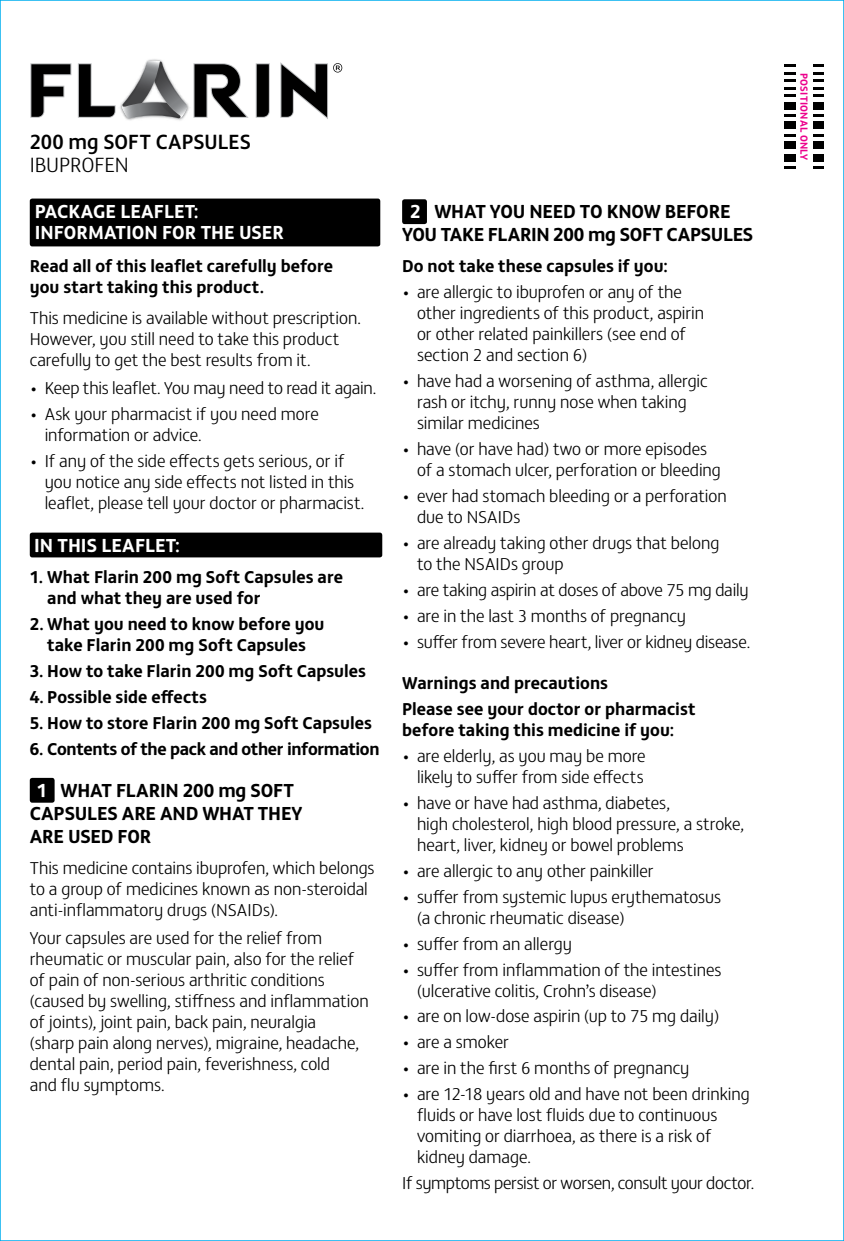
<style>
.page{position:relative;width:844px;height:1241px;background:#fff}
.page>*{position:absolute;margin:0;border:0;box-sizing:border-box;transform-origin:0 0}
.t1{font:500 21px "FS Matthew";color:#000}
.t2{font:300 21px "FS Matthew";letter-spacing:-.005em;color:#000}
.t3{font:700 19.25px/22.8px "FS Matthew";letter-spacing:-.01em;color:#000}
.t4{font:700 19.25px/21px "FS Matthew";color:#fff}
.t5{font:300 17.5px/21px "FS Matthew";color:#000}
.t6{font:700 17.5px/21px "FS Matthew";color:#000}
.t7{font:300 17.5px "FS Matthew";letter-spacing:-.02em;color:#000}
.t8{font:700 17.5px "FS Matthew";letter-spacing:-.02em;color:#000}
.t9{font:700 10.5px "FS Matthew";letter-spacing:.025em;color:#ec008c}
.s1{font-size:15.75px}
.s2{color:#fff}
</style>
<div class="page">
<div style="left:30px;top:532px;width:352px;height:25px;background:#000;border-radius:2px"></div>
<div style="left:30px;top:198px;width:350px;height:48px;background:#000;border-radius:2px"></div>
<div style="left:402px;top:199px;width:25px;height:25px;background:#000;border-radius:2px"></div>
<div style="left:784px;top:154px;width:39px;height:7px;background:#000"></div>
<div style="left:784px;top:141px;width:39px;height:8px;background:#000"></div>
<hr style="left:784px;top:94px;width:39px;height:3px;background:#000">
<hr style="left:784px;top:134px;width:39px;height:2px;background:#000">
<hr style="left:784px;top:72px;width:39px;height:2px;background:#000">
<hr style="left:784px;top:114px;width:39px;height:3px;background:#000">
<hr style="left:784px;top:79px;width:39px;height:3px;background:#000">
<div style="left:784px;top:122px;width:39px;height:7px;background:#000"></div>
<hr style="left:784px;top:87px;width:39px;height:2px;background:#000">
<hr style="left:784px;top:166px;width:39px;height:3px;background:#000">
<div style="left:784px;top:102px;width:39px;height:7px;background:#000"></div>
<hr style="left:784px;top:65px;width:39px;height:2px;background:#000">
<div style="left:795px;top:62px;width:17px;height:109px;background:#fff"></div>
<div style="left:30px;top:777px;width:25px;height:25px;background:#000;border-radius:2px"></div>
<img style="left:120px;top:59px;width:63px;height:62px">
<svg style="left:30px;top:63px;width:41px;height:55px"></svg>
<svg style="left:256px;top:63px;width:14px;height:55px"></svg>
<svg style="left:78px;top:63px;width:38px;height:55px"></svg>
<svg style="left:122px;top:61px;width:126px;height:58px"></svg>
<svg style="left:280px;top:62px;width:62px;height:57px"></svg>
<p class="t1" style="left:30px;top:125px;width:222px">200 mg SOFT CAPSULES</p>
<p class="t2" style="left:30px;top:149px;width:101px">IBUPROFEN</p>
<p class="t4" style="left:35px;top:199px;width:251px">PACKAGE LEAFLET:<br>INFORMATION FOR THE USER</p>
<p class="t6" style="left:30px;top:253px;width:305px">Read all of this leaflet carefully before you start taking this product.</p>
<p class="t5" style="left:30px;top:306px;width:333px">This medicine is available without prescription.<br>However, you still need to take this product carefully to get the best results from it.</p>
<p class="t5" style="left:30px;top:376px;width:348px"><span class="s1">•</span> Keep this leaflet. You may need to read it again.</p>
<p class="t5" style="left:45px;top:402px;width:275px;text-indent:-15px"><span class="s1">•</span> Ask your pharmacist if you need more information or advice.</p>
<p class="t5" style="left:45px;top:449px;width:321px;text-indent:-15px"><span class="s1">•</span> If any of the side effects gets serious, or if you notice any side effects not listed in this leaflet, please tell your doctor or pharmacist.</p>
<p class="t4" style="left:34px;top:533px;width:147px">IN THIS LEAFLET:</p>
<p class="t6" style="left:47px;top:564px;width:297px;text-indent:-18px">1. What Flarin 200 mg Soft Capsules are and what they are used for</p>
<p class="t6" style="left:30px;top:611px;width:296px;text-align:center">2. What you need to know before you take Flarin 200 mg Soft Capsules</p>
<p class="t6" style="left:30px;top:658px;width:338px">3. How to take Flarin 200 mg Soft Capsules</p>
<p class="t6" style="left:30px;top:684px;width:179px">4. Possible side effects</p>
<p class="t6" style="left:30px;top:710px;width:343px">5. How to store Flarin 200 mg Soft Capsules</p>
<p class="t8" style="left:30px;top:734px;width:351px">6. Contents of the pack and other information</p>
<p class="t3" style="left:30px;top:777px;width:274px;text-indent:7px"><span class="s2">1</span> WHAT FLARIN 200 mg SOFT<br>CAPSULES ARE AND WHAT THEY<br>ARE USED FOR</p>
<p class="t5" style="left:30px;top:856px;width:346px">This medicine contains ibuprofen, which belongs to a group of medicines known as non-steroidal anti-inflammatory drugs (NSAIDs).</p>
<p class="t5" style="left:30px;top:926px;width:340px">Your capsules are used for the relief from rheumatic or muscular pain, also for the relief of pain of non-serious arthritic conditions (caused by swelling, stiffness and inflammation of joints), joint pain, back pain, neuralgia<br>(sharp pain along nerves), migraine, headache, dental pain, period pain, feverishness, cold<br>and flu symptoms.</p>
<p class="t3" style="left:402px;top:198px;width:352px;text-indent:8px"><span class="s2">2</span> WHAT YOU NEED TO KNOW BEFORE<br>YOU TAKE FLARIN 200 mg SOFT CAPSULES</p>
<p class="t6" style="left:402px;top:253px;width:267px">Do not take these capsules if you:</p>
<p class="t5" style="left:417px;top:280px;width:288px;text-indent:-15px"><span class="s1">•</span> are allergic to ibuprofen or any of the other ingredients of this product, aspirin or other related painkillers (see end of section 2 and section 6)</p>
<p class="t5" style="left:417px;top:369px;width:292px;text-indent:-15px"><span class="s1">•</span> have had a worsening of asthma, allergic rash or itchy, runny nose when taking similar medicines</p>
<p class="t5" style="left:417px;top:437px;width:305px;text-indent:-15px"><span class="s1">•</span> have (or have had) two or more episodes of a stomach ulcer, perforation or bleeding</p>
<p class="t5" style="left:417px;top:484px;width:311px;text-indent:-15px"><span class="s1">•</span> ever had stomach bleeding or a perforation due to NSAIDs</p>
<p class="t5" style="left:417px;top:531px;width:304px;text-indent:-15px"><span class="s1">•</span> are already taking other drugs that belong to the NSAIDs group</p>
<p class="t5" style="left:402px;top:578px;width:348px"><span class="s1">•</span> are taking aspirin at doses of above 75 mg daily</p>
<p class="t5" style="left:402px;top:604px;width:285px"><span class="s1">•</span> are in the last 3 months of pregnancy</p>
<p class="t5" style="left:402px;top:630px;width:349px"><span class="s1">•</span> suffer from severe heart, liver or kidney disease.</p>
<p class="t6" style="left:402px;top:668px;width:295px;line-height:25.9px">Warnings and precautions<br>Please see your doctor or pharmacist</p>
<p class="t6" style="left:402px;top:717px;width:273px">before taking this medicine if you:</p>
<p class="t5" style="left:402px;top:743px;width:245px;text-align:right"><span class="s1">•</span> are elderly, as you may be more likely to suffer from side effects</p>
<p class="t5" style="left:417px;top:790px;width:328px;text-indent:-15px"><span class="s1">•</span> have or have had asthma, diabetes,<br>high cholesterol, high blood pressure, a stroke, heart, liver, kidney or bowel problems</p>
<p class="t5" style="left:402px;top:858px;width:253px"><span class="s1">•</span> are allergic to any other painkiller</p>
<p class="t5" style="left:417px;top:884px;width:305px;text-indent:-15px"><span class="s1">•</span> suffer from systemic lupus erythematosus (a chronic rheumatic disease)</p>
<p class="t5" style="left:402px;top:931px;width:171px"><span class="s1">•</span> suffer from an allergy</p>
<p class="t5" style="left:417px;top:957px;width:306px;text-indent:-15px"><span class="s1">•</span> suffer from inflammation of the intestines (ulcerative colitis, Crohn’s disease)</p>
<p class="t5" style="left:402px;top:1004px;width:318px"><span class="s1">•</span> are on low-dose aspirin (up to 75 mg daily)</p>
<p class="t5" style="left:402px;top:1030px;width:108px"><span class="s1">•</span> are a smoker</p>
<p class="t5" style="left:402px;top:1056px;width:289px"><span class="s1">•</span> are in the first 6 months of pregnancy</p>
<p class="t5" style="left:417px;top:1082px;width:334px;text-indent:-15px"><span class="s1">•</span> are 12-18 years old and have not been drinking fluids or have lost fluids due to continuous vomiting or diarrhoea, as there is a risk of kidney damage.</p>
<p class="t7" style="left:402px;top:1170px;width:353px">If symptoms persist or worsen, consult your doctor.</p>
<p class="t9" style="left:812px;top:73px;width:89px;rotate:90deg">POSITIONAL ONLY</p>
</div>
